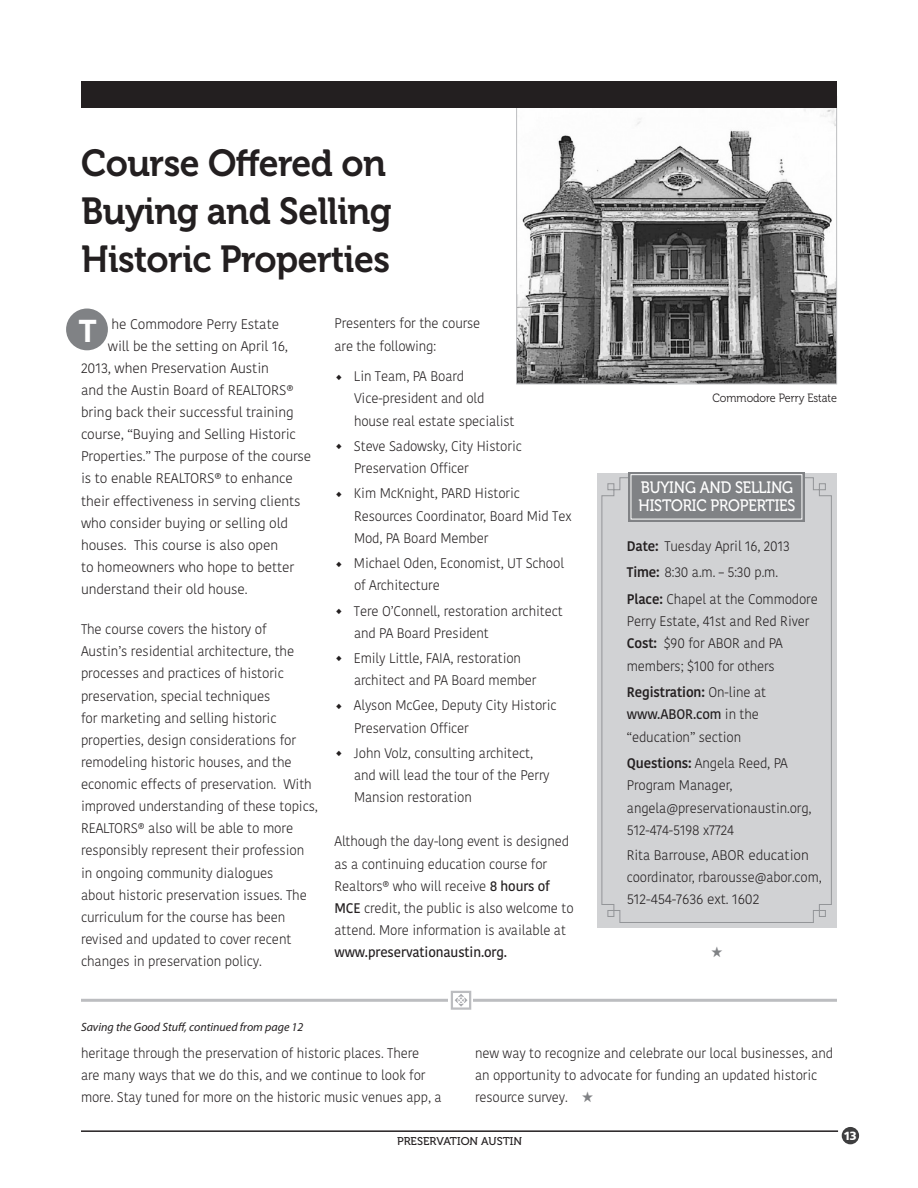
<style>
.page{position:relative;width:918px;height:1188px;background:#fff}
.page>*{position:absolute;margin:0;border:0;box-sizing:border-box;transform-origin:0 0}
.Heads_Museo_25_black{font:37.5px/48px "Museo 700";letter-spacing:-.015em;color:#231f20;scale:.95 1}
._2nd_Heads_Museo_18{font:700 30px "Benton Sans";color:#fff;scale:.95 1}
.Pioneer_Heads_Museo{font:16.5px "Museo 500";letter-spacing:-.01em;color:#fff;scale:.9 1}
.Body_Copy_KOH{font:300 13.8px/22.2px "Kohinoor";letter-spacing:-.01em;color:#231f20;scale:.96 1}
.Body_Copy_KOH-2{font:300 13.8px/22.2px "Kohinoor";letter-spacing:-.01em;color:#231f20}
.continued_page{font:italic 12px "Myriad Pro";color:#231f20}
.Photo_Caption_Museo{font:12px "Museo 300";color:#231f20;scale:.9 1}
.t1{font:12px "Humanist 777 BT Black B";color:#fff}
.t2{font:11.25px "Museo 500";color:#231f20}
.s1{font-weight:600}
.s2{font-weight:500}
.s3{color:#808285}
</style>
<div class="page">
<img style="left:518px;top:108px;width:317px;height:274px">
<div style="left:842px;top:1127px;width:17px;height:17px;background:#3e3e3f;border-radius:50%"></div>
<hr style="left:81px;top:1130px;width:757px;height:2px;background:#231f20">
<div style="left:81px;top:81px;width:756px;height:27px;background:#231f20"></div>
<div style="left:66px;top:309px;width:42px;height:41px;background:#808285;border-radius:50%"></div>
<div style="left:597px;top:473px;width:240px;height:454px;background:#d1d2d4"></div>
<svg style="left:601px;top:477px;width:231px;height:446px"></svg>
<hr style="left:81px;top:999px;width:756px;height:3px;background:#bcbdc0">
<div style="left:449px;top:989px;width:24px;height:22px;background:linear-gradient(to bottom,#f0f0f1,#f3f3f4)"></div>
<div style="left:451px;top:991px;width:20px;height:19px;border:2px solid #bcbdc0"></div>
<svg style="left:455px;top:994px;width:12px;height:13px"></svg>
<div style="left:628px;top:472px;width:177px;height:50px;background:#808285"></div>
<div style="left:631px;top:474px;width:171px;height:45px;border:1px solid #fff"></div>
<p class="Heads_Museo_25_black" style="left:81px;top:140px;width:329px">Course Offered on<br>Buying and Selling<br>Historic Properties</p>
<p class="Body_Copy_KOH-2" style="left:112px;top:313px;width:169px">he Commodore Perry Estate</p>
<p class="Body_Copy_KOH-2" style="left:108px;top:335px;width:182px">will be the setting on April 16,</p>
<p class="Body_Copy_KOH-2" style="left:81px;top:357px;width:190px">2013, when Preservation Austin</p>
<p class="Body_Copy_KOH-2" style="left:81px;top:379px;width:214px">and the Austin Board of REALTORS®</p>
<p class="Body_Copy_KOH-2" style="left:81px;top:401px;width:214px">bring back their successful training</p>
<p class="Body_Copy_KOH-2" style="left:81px;top:424px;width:217px">course, “Buying and Selling Historic</p>
<p class="Body_Copy_KOH-2" style="left:81px;top:446px;width:232px">Properties.” The purpose of the course</p>
<p class="Body_Copy_KOH-2" style="left:81px;top:468px;width:213px">is to enable REALTORS® to enhance</p>
<p class="Body_Copy_KOH-2" style="left:81px;top:490px;width:221px">their effectiveness in serving clients</p>
<p class="Body_Copy_KOH-2" style="left:81px;top:512px;width:209px">who consider buying or selling old</p>
<p class="Body_Copy_KOH-2" style="left:81px;top:534px;width:199px">houses. This course is also open</p>
<p class="Body_Copy_KOH-2" style="left:81px;top:556px;width:215px">to homeowners who hope to better</p>
<p class="Body_Copy_KOH-2" style="left:81px;top:578px;width:168px">understand their old house.</p>
<p class="Body_Copy_KOH-2" style="left:81px;top:619px;width:239px">The course covers the history of<br>Austin’s residential architecture, the processes and practices of historic preservation, special techniques<br>for marketing and selling historic properties, design considerations for remodeling historic houses, and the economic effects of preservation. With improved understanding of these topics, REALTORS® also will be able to more responsibly represent their profession in ongoing community dialogues<br>about historic preservation issues. The curriculum for the course has been revised and updated to cover recent changes in preservation policy.</p>
<p class="_2nd_Heads_Museo_18" style="left:78px;top:314px;width:21px">T</p>
<p class="Body_Copy_KOH" style="left:334px;top:313px;width:153px">Presenters for the course are the following:</p>
<p class="Body_Copy_KOH" style="left:354px;top:366px;width:169px;text-indent:-18px">◆ Lin Team, PA Board<br>Vice-president and old house real estate specialist</p>
<p class="Body_Copy_KOH" style="left:354px;top:435px;width:176px;text-indent:-18px">◆ Steve Sadowsky, City Historic<br>Preservation Officer</p>
<p class="Body_Copy_KOH" style="left:354px;top:483px;width:228px;text-indent:-18px">◆ Kim McKnight, PARD Historic<br>Resources Coordinator, Board Mid Tex<br>Mod, PA Board Member</p>
<p class="Body_Copy_KOH" style="left:354px;top:552px;width:220px;text-indent:-18px">◆ Michael Oden, Economist, UT School of Architecture</p>
<p class="Body_Copy_KOH" style="left:354px;top:600px;width:219px;text-indent:-18px">◆ Tere O’Connell, restoration architect and PA Board President</p>
<p class="Body_Copy_KOH" style="left:354px;top:647px;width:192px;text-indent:-18px">◆ Emily Little, FAIA, restoration architect and PA Board member</p>
<p class="Body_Copy_KOH" style="left:354px;top:695px;width:213px;text-indent:-18px">◆ Alyson McGee, Deputy City Historic<br>Preservation Officer</p>
<p class="Body_Copy_KOH" style="left:354px;top:742px;width:205px;text-indent:-18px">◆ John Volz, consulting architect, and will lead the tour of the Perry<br>Mansion restoration</p>
<p class="Body_Copy_KOH" style="left:334px;top:831px;width:251px">Although the day-long event is designed as a continuing education course for Realtors® who will receive <span class="s1">8 hours of MCE</span> credit, the public is also welcome to attend. More information is available at <span class="s1">www.preservationaustin.org.</span></p>
<p class="continued_page" style="left:81px;top:1019px;width:224px">Saving the Good Stuff, continued from page 12</p>
<p class="Photo_Caption_Museo" style="left:712px;top:392px;width:140px">Commodore Perry Estate</p>
<p class="Pioneer_Heads_Museo" style="left:641px;top:478px;width:171px">BUYING AND SELLING</p>
<p class="Pioneer_Heads_Museo" style="left:638px;top:496px;width:176px">HISTORIC PROPERTIES</p>
<p class="Body_Copy_KOH" style="left:627px;top:535px;width:171px"><span class="s2">Date:</span> Tuesday April 16, 2013</p>
<p class="Body_Copy_KOH" style="left:627px;top:562px;width:159px"><span class="s2">Time:</span> 8:30 a.m. – 5:30 p.m.</p>
<p class="Body_Copy_KOH" style="left:627px;top:589px;width:200px"><span class="s2">Place:</span> Chapel at the Commodore<br>Perry Estate, 41st and Red River</p>
<p class="Body_Copy_KOH" style="left:627px;top:633px;width:164px"><span class="s2">Cost:</span> $90 for ABOR and PA members; $100 for others</p>
<p class="Body_Copy_KOH" style="left:627px;top:682px;width:147px"><span class="s2">Registration:</span> On-line at <span class="s1">www.ABOR.com</span> in the “education” section</p>
<p class="Body_Copy_KOH" style="left:627px;top:753px;width:194px"><span class="s2">Questions:</span> Angela Reed, PA<br>Program Manager, angela@preservationaustin.org,</p>
<p class="Body_Copy_KOH" style="left:627px;top:819px;width:113px">512-474-5198 x7724</p>
<p class="Body_Copy_KOH" style="left:627px;top:844px;width:204px">Rita Barrouse, ABOR education coordinator, rbarousse@abor.com,<br>512-454-7636 ext. 1602</p>
<p class="Body_Copy_KOH" style="left:81px;top:1042px;width:377px">heritage through the preservation of historic places. There<br>are many ways that we do this, and we continue to look for more. Stay tuned for more on the historic music venues app, a</p>
<p class="Body_Copy_KOH" style="left:475px;top:1042px;width:375px">new way to recognize and celebrate our local businesses, and an opportunity to advocate for funding an updated historic resource survey. <span class="s3">★</span></p>
<p class="t2" style="left:397px;top:1135px;width:126px">PRESERVATION AUSTIN</p>
<p class="t1" style="left:843px;top:1128px;width:15px">13</p>
</div>
